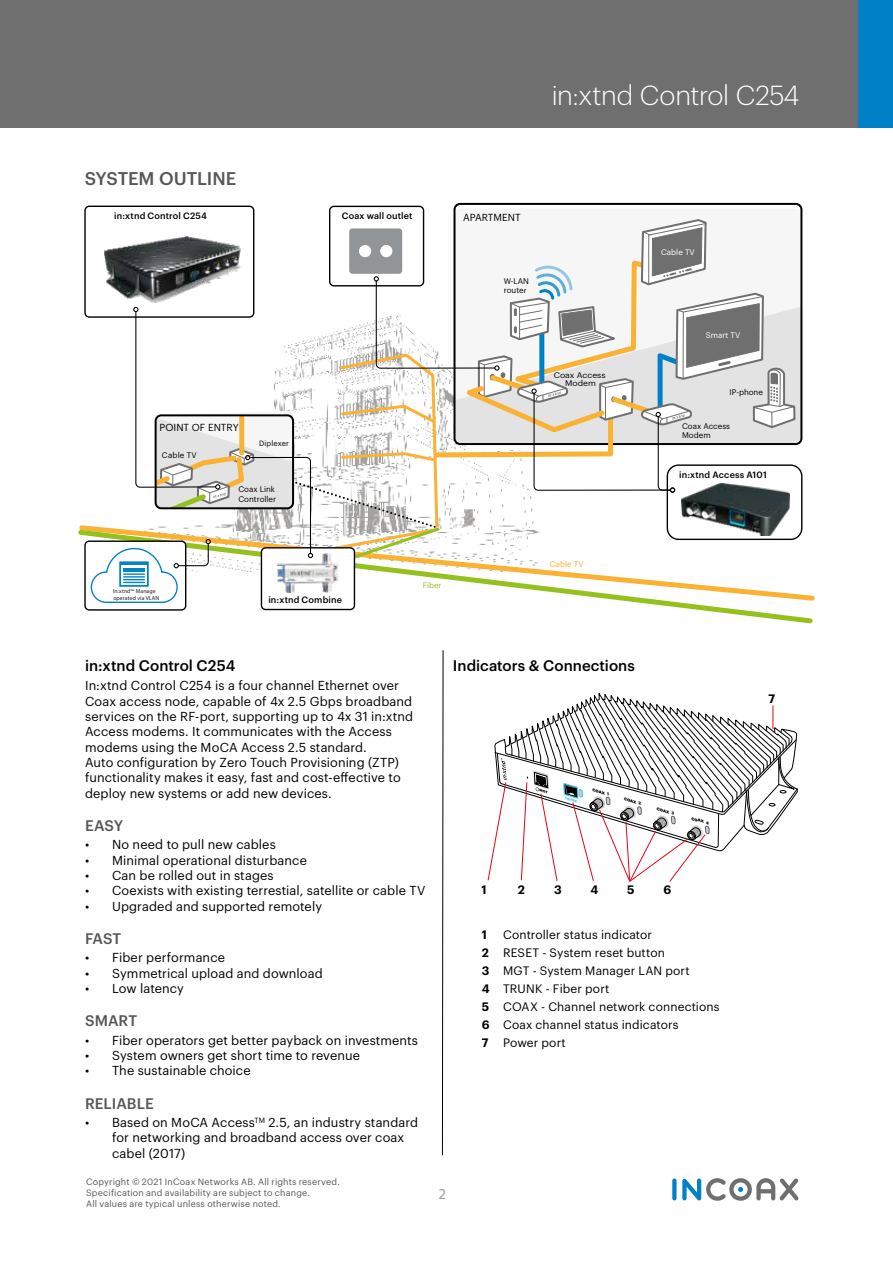
<style>
.page{position:relative;width:893px;height:1263px;background:#fff}
.page>*{position:absolute;margin:0;border:0;box-sizing:border-box;transform-origin:0 0}
.t1{font:300 27px "Graphik";letter-spacing:-.015em;color:#fff}
.t2{font:500 18px "Graphik";letter-spacing:-.005em;color:#575756}
.t3{font:500 15px "Graphik";letter-spacing:.005em;color:#000}
.t4{font:500 15px "Graphik";color:#575756}
.t5{font:15px "Myriad Pro";color:#9d9d9c}
.t6{font:12.75px/15.3px "Graphik";letter-spacing:.01em;color:#000}
.t7{font:12px/18px "Graphik";letter-spacing:.01em;color:#000}
.t8{font:600 12px "Graphik";color:#000}
.t9{font:10.05px "Graphik";color:#000}
.t10{font:9px/10.8px "Graphik";letter-spacing:.02em;color:#575756}
.t11{font:500 9px "Graphik";letter-spacing:.02em;color:#000}
.t12{font:7.95px/9px "Graphik";color:#000}
.t13{font:7.95px/8.4px "Graphik";color:#000;text-align:center;scale:1.08 1}
.t14{font:7.95px "Graphik";letter-spacing:.005em;color:#fff}
.t15{font:7.95px "Graphik";color:#f9b234}
.t16{font:7.95px "Graphik";color:#95c11f}
.t17{font:7.5px "Graphik";letter-spacing:.02em;color:#000}
.t18{font:5.85px/7.1px "Myriad Pro";letter-spacing:.02em;color:#1d1d1b}
.t19{font:italic 900 3.9px "Graphik";color:#000;scale:1.08 1}
.t20{font:italic 900 3.15px "Graphik";color:#47c6e6;scale:1.1 1}
.s1{font-family:"Franklin Gothic FS"}
.s2{font-family:"Calibri"}
.s3{font-weight:600}
</style>
<div class="page">
<div style="left:0;top:0;width:893px;height:128px;background:#706f6f"></div>
<div style="left:859px;top:0;width:34px;height:128px;background:#0081c7"></div>
<div style="left:672px;top:1178px;width:5px;height:22px;background:#0081c7;border-radius:2px"></div>
<svg style="left:682px;top:1178px;width:117px;height:22px"></svg>
<svg style="left:442px;top:650px;width:1px;height:506px"></svg>
<svg style="left:78px;top:527px;width:737px;height:97px"></svg>
<div style="left:85px;top:541px;width:101px;height:69px;background:#fff;border-radius:4px"></div>
<div style="left:84px;top:540px;width:102px;height:71px;border:1px solid #000;border-radius:4px"></div>
<div style="left:261px;top:548px;width:93px;height:61px;background:#fff;border-radius:4px"></div>
<div style="left:261px;top:547px;width:94px;height:63px;border:1px solid #000;border-radius:4px"></div>
<svg style="left:91px;top:202px;width:705px;height:401px"></svg>
<svg style="left:488px;top:693px;width:310px;height:189px"></svg>
<h1 class="t1" style="left:552px;top:76px;width:249px">in:xtnd Control C254</h1>
<h2 class="t2" style="left:85px;top:164px;width:153px">SYSTEM OUTLINE</h2>
<p class="t11" style="left:114px;top:209px;width:94px">in:xtnd Control C254</p>
<p class="t11" style="left:342px;top:209px;width:72px">Coax wall outlet</p>
<p class="t9" style="left:160px;top:419px;width:81px">POINT OF ENTRY</p>
<p class="t12" style="left:162px;top:450px;width:36px">Cable TV</p>
<p class="t17" style="left:259px;top:437px;width:31px">Diplexer</p>
<p class="t12" style="left:238px;top:484px;width:39px;line-height:9.6px">Coax Link<br>Controller</p>
<p class="t9" style="left:463px;top:209px;width:59px">APARTMENT</p>
<p class="t12" style="left:504px;top:276px;width:27px">W-LAN route<span class="s1">r</span></p>
<p class="t13" style="left:554px;top:370px;width:49px">Coax Access<br>Modem</p>
<p class="t14" style="left:661px;top:246px;width:35px">Cable TV</p>
<p class="t14" style="left:706px;top:330px;width:36px">Smart TV</p>
<p class="t12" style="left:730px;top:387px;width:35px">IP-phone</p>
<p class="t12" style="left:682px;top:421px;width:50px">Coax Access<br>Modem</p>
<p class="t11" style="left:679px;top:468px;width:89px">in:xtnd Access A101</p>
<p class="t18" style="left:113px;top:587px;width:48px">In:xtnd<span class="s2">™</span> Manage operated via VLAN</p>
<p class="t11" style="left:268px;top:593px;width:75px">in:xtnd Combine</p>
<p class="t16" style="left:423px;top:579px;width:20px">Fiber</p>
<p class="t15" style="left:550px;top:558px;width:35px">Cable TV</p>
<p class="t3" style="left:85px;top:654px;width:152px">in:xtnd Control C254</p>
<p class="t6" style="left:85px;top:677px;width:330px">In:xtnd Control C254 is a four channel Ethernet over Coax access node, capable of 4x 2.5 Gbps broadband services on the RF-port, supporting up to 4x 31 in:xtnd Access modems. It communicates with the Access modems using the MoCA Access 2.5 standard.<br>Auto configuration by Zero Touch Provisioning (ZTP) functionality makes it easy, fast and cost-effective to deploy new systems or add new devices.</p>
<p class="t4" style="left:85px;top:814px;width:40px">EASY</p>
<p class="t6" style="left:85px;top:836px;width:192px">• No need to pull new cables</p>
<p class="t6" style="left:85px;top:851px;width:223px">• Minimal operational disturbance</p>
<p class="t6" style="left:85px;top:866px;width:190px">• Can be rolled out in stages</p>
<p class="t6" style="left:85px;top:882px;width:342px">• Coexists with existing terrestial, satellite or cable TV</p>
<p class="t6" style="left:85px;top:897px;width:239px">• Upgraded and supported remotely</p>
<p class="t4" style="left:85px;top:927px;width:38px">FAST</p>
<p class="t6" style="left:85px;top:949px;width:142px">• Fiber performance</p>
<p class="t6" style="left:85px;top:964px;width:239px">• Symmetrical upload and download</p>
<p class="t6" style="left:85px;top:979px;width:100px">• Low latency</p>
<p class="t4" style="left:85px;top:1009px;width:54px">SMART</p>
<p class="t6" style="left:85px;top:1031px;width:334px">• Fiber operators get better payback on investments</p>
<p class="t6" style="left:85px;top:1047px;width:276px">• System owners get short time to revenue</p>
<p class="t6" style="left:85px;top:1062px;width:167px">• The sustainable choice</p>
<p class="t4" style="left:85px;top:1092px;width:70px">RELIABLE</p>
<p class="t6" style="left:112px;top:1114px;width:308px;text-indent:-27px">• Based on MoCA Access<sup>TM</sup> 2.5, an industry standard for networking and broadband access over coax cabel (2017)</p>
<p class="t10" style="left:86px;top:1176px;width:255px">Copyright © 2021 InCoax Networks AB. All rights reserved.<br>Specification and availability are subject to change.<br>All values are typical unless otherwise noted.</p>
<p class="t3" style="left:453px;top:654px;width:183px">Indicators &amp; Connections</p>
<p class="t8" style="left:482px;top:880px;width:7px">1</p>
<p class="t8" style="left:518px;top:880px;width:9px">2</p>
<p class="t19" style="left:594px;top:787px;width:17px;rotate:16deg">COAX 1</p>
<p class="t20" style="left:566px;top:795px;width:13px;rotate:18deg">TRUNK</p>
<p class="t19" style="left:625px;top:796px;width:18px;rotate:16deg">COAX 2</p>
<p class="t19" style="left:658px;top:806px;width:18px;rotate:16deg">COAX 3</p>
<p class="t19" style="left:693px;top:815px;width:18px;rotate:16deg">COAX 4</p>
<p class="t8" style="left:554px;top:880px;width:9px">3</p>
<p class="t8" style="left:591px;top:880px;width:9px">4</p>
<p class="t8" style="left:627px;top:880px;width:9px">5</p>
<p class="t8" style="left:663px;top:880px;width:9px">6</p>
<p class="t7" style="left:482px;top:924px;width:239px;text-indent:21px">Controller status indicator<br><span class="s3">2</span> RESET - System reset button<br><span class="s3">3</span> MGT - System Manager LAN port<br><span class="s3">4</span> TRUNK - Fiber port<br><span class="s3">5</span> COAX - Channel network connections<br><span class="s3">6</span> Coax channel status indicators<br><span class="s3">7</span> Power port</p>
<p class="t8" style="left:482px;top:925px;width:7px">1</p>
<p class="t5" style="left:438px;top:1184px;width:9px">2</p>
<p class="t8" style="left:769px;top:689px;width:8px">7</p>
</div>
